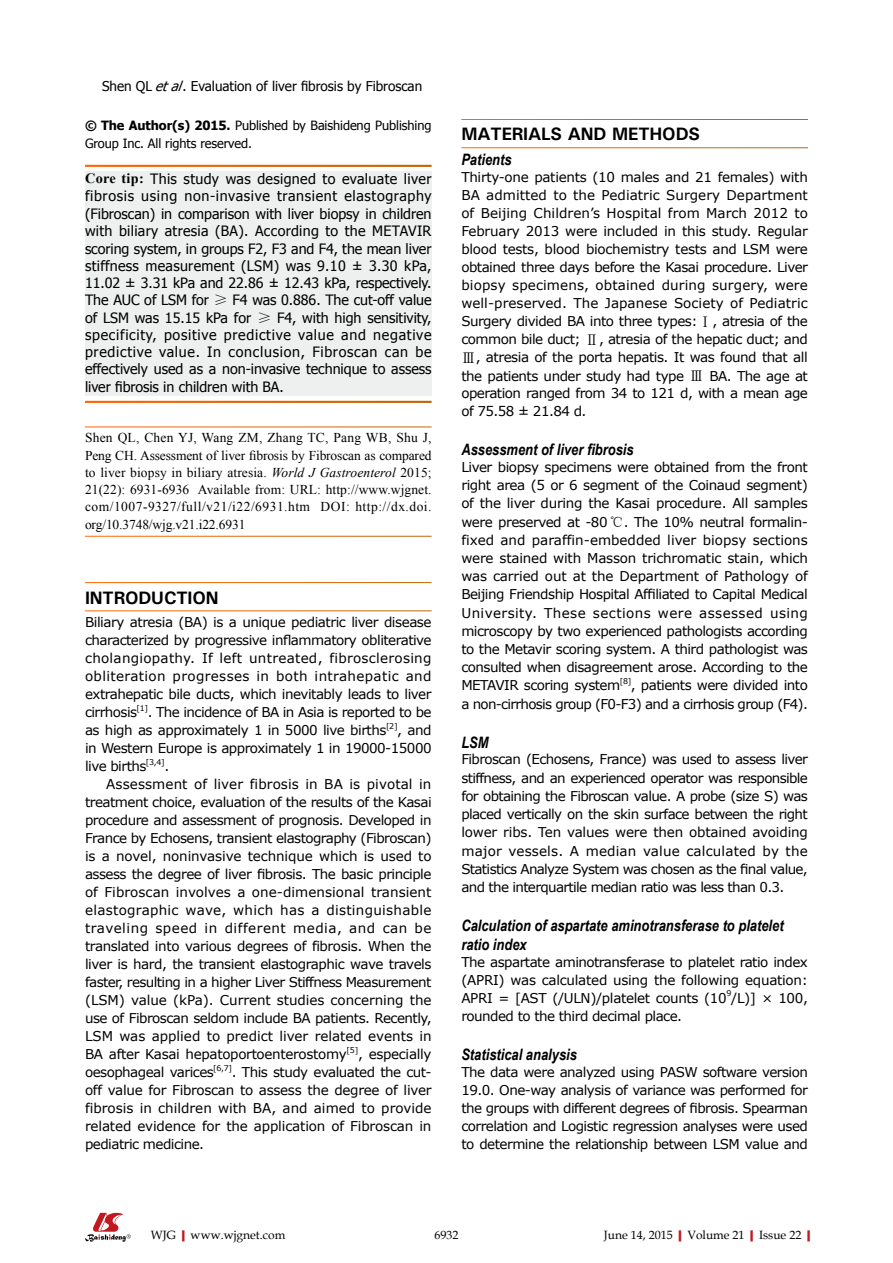
<style>
.page{position:relative;width:893px;height:1263px;background:#fff}
.page>*{position:absolute;margin:0;border:0;box-sizing:border-box;transform-origin:0 0}
.t1{font:700 18px "Univers";letter-spacing:-.01em;color:#000}
.t2{font:italic 700 15.75px/18.8px "Arial Narrow";color:#000}
.t3{font:14.25px/17.2px "Tahoma";letter-spacing:-.005em;color:#000;text-align:justify}
.t4{font:13.5px/18px "Verdana";letter-spacing:-.04em;color:#000;text-align:justify}
.t5{font:13.5px/17.2px "Times New Roman";letter-spacing:.035em;color:#000;text-align:justify}
.t6{font:13.5px "Verdana";letter-spacing:.005em;color:#000}
.t7{font:13.5px "Tahoma";color:#000}
.t8{font:13.5px "Verdana";letter-spacing:-.005em;color:#000}
.t9{font:13.5px "Verdana";letter-spacing:-.01em;color:#000}
.t10{font:13.5px "Verdana";letter-spacing:.02em;color:#000}
.t11{font:13.5px "Verdana";color:#000}
.t12{font:13.5px "Verdana";letter-spacing:.035em;color:#000}
.t13{font:12.75px/17.5px "Tahoma";letter-spacing:-.005em;color:#000}
.t14{font:12px "Book Antiqua";color:#000}
.t15{font:7.8px "Verdana";color:#000}
.s1{font-style:italic}
.s2{font-weight:700}
.s3{font-family:"Times New Roman";font-weight:700}
.s4{font-family:"Sim Sun"}
.s5{font-family:"Koz Min Pro";font-size:14.25px}
.s6{font-family:"Sim Sun";font-size:14.25px}
.s7{font-weight:700;color:#c01920}
</style>
<div class="page">
<div style="left:85px;top:171px;width:347px;height:224px;background:#eeefef"></div>
<svg style="left:85px;top:1213px;width:46px;height:29px"></svg>
<p class="t7" style="left:102px;top:77px;width:322px">Shen QL <span class="s1">etal</span>. Evaluation of liver fibrosis by Fibroscan</p>
<p class="t13" style="left:85px;top:116px;width:348px"><span class="s2">© The Author(s) 2015.</span> Published by Baishideng Publishing<br>Group Inc. All rights reserved.</p>
<p class="t3" style="left:85px;top:169px;width:348px"><span class="s3">Core tip:</span> This study was designed to evaluate liver fibrosis using non-invasive transient elastography (Fibroscan) in comparison with liver biopsy in children with biliary atresia (BA). According to the METAVIR scoring system, in groups F2, F3 and F4, the mean liver stiffness measurement (LSM) was 9.10 ± 3.30 kPa, 11.02 ± 3.31 kPa and 22.86 ± 12.43 kPa, respectively.<br>The AUC of LSM for <span class="s4">≥</span> F4 was 0.886. The cut-off value of LSM was 15.15 kPa for <span class="s4">≥</span> F4, with high sensitivity, specificity, positive predictive value and negative predictive value. In conclusion, Fibroscan can be effectively used as a non-invasive technique to assess liver fibrosis in children with BA.</p>
<p class="t5" style="left:85px;top:429px;width:348px">Shen QL, Chen YJ, Wang ZM, Zhang TC, Pang WB, Shu J, Peng CH. Assessment of liver fibrosis by Fibroscan as compared to liver biopsy in biliary atresia. <span class="s1">World J Gastroenterol</span> 2015; 21(22): 6931-6936 Available from: URL: http://www.wjgnet. com/1007-9327/full/v21/i22/6931.htm DOI: http://dx.doi. org/10.3748/wjg.v21.i22.6931</p>
<p class="t1" style="left:85px;top:586px;width:135px">INTRODUCTION</p>
<p class="t4" style="left:85px;top:613px;width:348px">Biliary atresia (BA) is a unique pediatric liver disease characterized by progressive inflammatory obliterative cholangiopathy. If left untreated, fibrosclerosing obliteration progresses in both intrahepatic and extrahepatic bile ducts, which inevitably leads to liver cirrhosis</p>
<p class="t15" style="left:137px;top:703px;width:13px">[1]</p>
<p class="t4" style="left:85px;top:703px;width:348px;text-indent:63px">. The incidence of BA in Asia is reported to be as high as approximately 1 in 5000 live births</p>
<p class="t15" style="left:386px;top:721px;width:13px">[2]</p>
<p class="t4" style="left:85px;top:721px;width:348px;text-indent:312px">, and in Western Europe is approximately 1 in 19000-15000 live births</p>
<p class="t15" style="left:146px;top:757px;width:20px">[3,4]</p>
<p class="t4" style="left:164px;top:757px;width:6px">.</p>
<p class="t6" style="left:106px;top:776px;width:327px">Assessment of liver fibrosis in BA is pivotal in</p>
<p class="t4" style="left:85px;top:793px;width:348px">treatment choice, evaluation of the results of the Kasai</p>
<p class="t4" style="left:85px;top:811px;width:348px">procedure and assessment of prognosis. Developed in</p>
<p class="t4" style="left:85px;top:829px;width:348px">France by Echosens, transient elastography (Fibroscan)</p>
<p class="t9" style="left:85px;top:848px;width:348px">is a novel, noninvasive technique which is used to</p>
<p class="t4" style="left:85px;top:865px;width:348px">assess the degree of liver fibrosis. The basic principle</p>
<p class="t6" style="left:85px;top:884px;width:348px">of Fibroscan involves a one-dimensional transient</p>
<p class="t10" style="left:85px;top:902px;width:348px">elastographic wave, which has a distinguishable</p>
<p class="t12" style="left:85px;top:920px;width:348px">traveling speed in different media, and can be</p>
<p class="t4" style="left:85px;top:937px;width:348px">translated into various degrees of fibrosis. When the</p>
<p class="t4" style="left:85px;top:955px;width:348px">liver is hard, the transient elastographic wave travels</p>
<p class="t4" style="left:85px;top:973px;width:348px">faster, resulting in a higher Liver Stiffness Measurement</p>
<p class="t8" style="left:85px;top:992px;width:348px">(LSM) value (kPa). Current studies concerning the</p>
<p class="t4" style="left:85px;top:1009px;width:348px">use of Fibroscan seldom include BA patients. Recently,</p>
<p class="t11" style="left:85px;top:1028px;width:348px">LSM was applied to predict liver related events in</p>
<p class="t4" style="left:85px;top:1045px;width:263px">BA after Kasai hepatoportoenterostomy</p>
<p class="t15" style="left:346px;top:1045px;width:13px">[5]</p>
<p class="t4" style="left:358px;top:1045px;width:75px">, especially</p>
<p class="t4" style="left:85px;top:1063px;width:130px">oesophageal varices</p>
<p class="t15" style="left:213px;top:1063px;width:20px">[6,7]</p>
<p class="t4" style="left:85px;top:1063px;width:348px;text-indent:147px">. This study evaluated the cut&shy;off value for Fibroscan to assess the degree of liver fibrosis in children with BA, and aimed to provide related evidence for the application of Fibroscan in pediatric medicine.</p>
<p class="t1" style="left:461px;top:122px;width:240px">MATERIALS AND METHODS</p>
<p class="t2" style="left:461px;top:149px;width:52px">Patients</p>
<p class="t4" style="left:461px;top:167px;width:348px">Thirty-one patients (10 males and 21 females) with BA admitted to the Pediatric Surgery Department of Beijing Children’s Hospital from March 2012 to February 2013 were included in this study. Regular blood tests, blood biochemistry tests and LSM were obtained three days before the Kasai procedure. Liver biopsy specimens, obtained during surgery, were well-preserved. The Japanese Society of Pediatric Surgery divided BA into three types:<span class="s5">Ⅰ</span>, atresia of the common bile duct; <span class="s5">Ⅱ</span>, atresia of the hepatic duct; and <span class="s5">Ⅲ</span>, atresia of the porta hepatis. It was found that all the patients under study had type <span class="s5">Ⅲ</span> BA. The age at operation ranged from 34 to 121 d, with a mean age of 75.58 ± 21.84 d.</p>
<p class="t2" style="left:461px;top:439px;width:174px">Assessment of liver fibrosis</p>
<p class="t4" style="left:461px;top:457px;width:348px">Liver biopsy specimens were obtained from the front right area (5 or 6 segment of the Coinaud segment) of the liver during the Kasai procedure. All samples were preserved at -80 <span class="s6">℃</span>. The 10% neutral formalin&shy;fixed and paraffin-embedded liver biopsy sections were stained with Masson trichromatic stain, which was carried out at the Department of Pathology of Beijing Friendship Hospital Affiliated to Capital Medical University. These sections were assessed using microscopy by two experienced pathologists according to the Metavir scoring system. A third pathologist was consulted when disagreement arose. According to the METAVIR scoring system</p>
<p class="t15" style="left:620px;top:676px;width:13px">[8]</p>
<p class="t4" style="left:461px;top:676px;width:348px;text-align:right">, patients were divided into<br>a non-cirrhosis group (F0-F3) and a cirrhosis group (F4).</p>
<p class="t2" style="left:461px;top:732px;width:29px">LSM</p>
<p class="t4" style="left:461px;top:750px;width:348px">Fibroscan (Echosens, France) was used to assess liver stiffness, and an experienced operator was responsible for obtaining the Fibroscan value. A probe (size S) was placed vertically on the skin surface between the right lower ribs. Ten values were then obtained avoiding major vessels. A median value calculated by the Statistics Analyze System was chosen as the final value, and the interquartile median ratio was less than 0.3.</p>
<p class="t2" style="left:461px;top:915px;width:324px">Calculation of aspartate aminotransferase to platelet ratio index</p>
<p class="t4" style="left:461px;top:952px;width:348px">The aspartate aminotransferase to platelet ratio index (APRI) was calculated using the following equation:<br>APRI = [AST (/ULN)/platelet counts (10 /L)] × 100,</p>
<p class="t15" style="left:726px;top:988px;width:7px">9</p>
<p class="t4" style="left:461px;top:1006px;width:222px">rounded to the third decimal place.</p>
<p class="t2" style="left:461px;top:1044px;width:117px">Statistical analysis</p>
<p class="t4" style="left:461px;top:1062px;width:348px">The data were analyzed using PASW software version 19.0. One-way analysis of variance was performed for the groups with different degrees of fibrosis. Spearman correlation and Logistic regression analyses were used to determine the relationship between LSM value and</p>
<p class="t14" style="left:151px;top:1226px;width:136px">WJG<span class="s7">|</span>www.wjgnet.com</p>
<p class="t14" style="left:434px;top:1226px;width:25px">6932</p>
<p class="t14" style="left:604px;top:1226px;width:214px">June 14, 2015<span class="s7">|</span>Volume 21<span class="s7">|</span>Issue 22<span class="s7">|</span></p>
</div>
